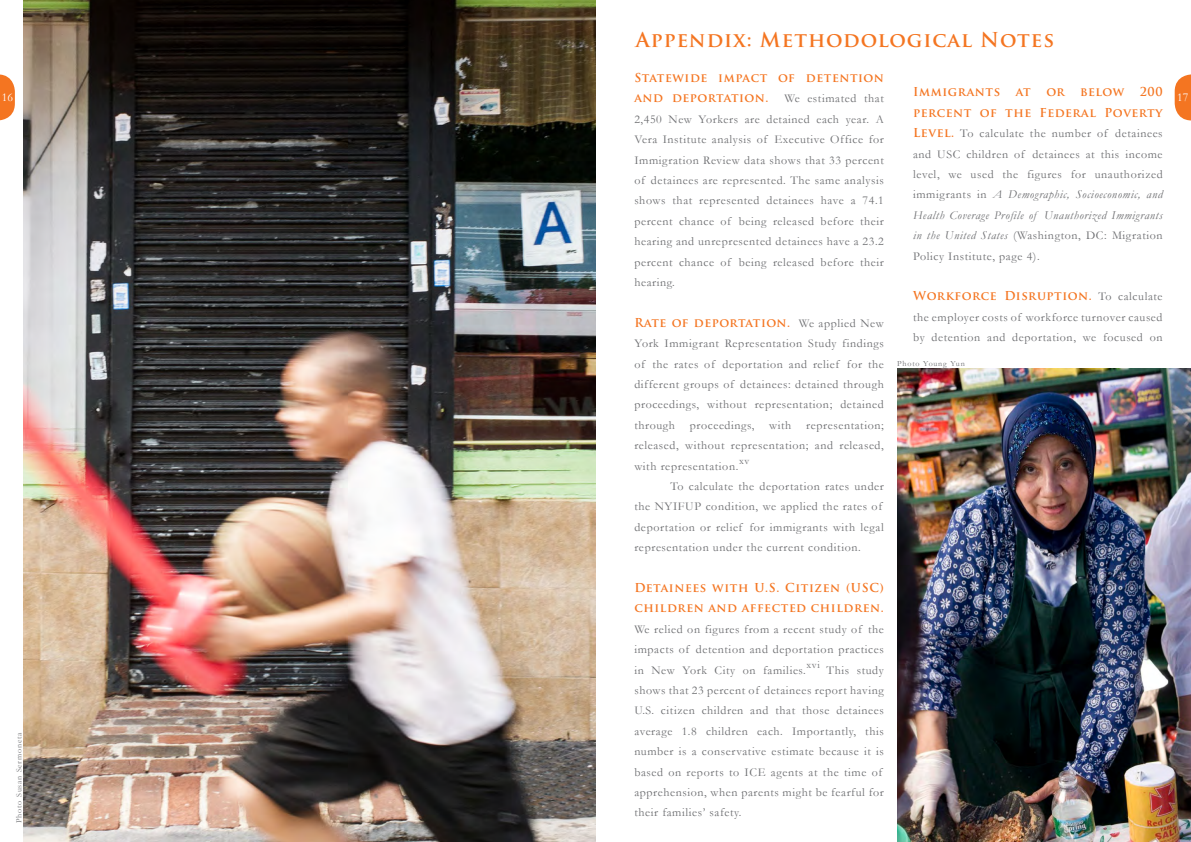
<style>
.page{position:relative;width:1191px;height:842px;background:#fff}
.page>*{position:absolute;margin:0;border:0;box-sizing:border-box;transform-origin:0 0}
.t1{font:700 20px "Trajan Pro";letter-spacing:.05em;color:#f47521}
.t2{font:12px/20.4px "Garamond";letter-spacing:.05em;color:#6c6d70;text-align:justify}
.t3{font:700 12px/20.4px "Trajan Pro";letter-spacing:.05em;color:#f47521}
.t4{font:12px "Garamond";color:#fff}
.t5{font:10.5px "Garamond";color:#6c6d70}
.t6{font:8px "Garamond";letter-spacing:.1em;color:#6c6d70}
.s1{font-family:"Trajan Pro";font-weight:700;color:#f47521}
.s2{font-style:italic}
</style>
<div class="page">
<svg style="left:1174px;top:74px;width:17px;height:46px"></svg>
<svg style="left:0;top:74px;width:15px;height:46px"></svg>
<img style="left:23px;top:0;width:572px;height:842px">
<img style="left:897px;top:369px;width:294px;height:473px">
<p class="t1" style="left:636px;top:27px;width:420px">Appendix: Methodological Notes</p>
<p class="t3" style="left:634px;top:68px;width:251px">Statewide impact of detention and deportation.</p>
<p class="t2" style="left:913px;top:82px;width:251px;text-indent:227px"><span class="s1">200 percent of the Federal Poverty Level.</span> To calculate the number of detainees and USC children of detainees at this income level, we used the figures for unauthorized immigrants in <span class="s2">A Demographic, Socioeconomic, and Health Coverage Profile of Unauthorized Immigrants in the United States</span> (Washington, DC: Migration Policy Institute, page 4).</p>
<p class="t2" style="left:913px;top:286px;width:251px"><span class="s1">Workforce Disruption.</span> To calculate the employer costs of workforce turnover caused by detention and deportation, we focused on</p>
<p class="t6" style="left:897px;top:358px;width:69px">Photo Young Yun</p>
<p class="t3" style="left:913px;top:82px;width:89px">Immigrants</p>
<p class="t3" style="left:1015px;top:82px;width:16px">at</p>
<p class="t3" style="left:1046px;top:82px;width:20px">or</p>
<p class="t3" style="left:1080px;top:82px;width:46px">below</p>
<p class="t4" style="left:2px;top:90px;width:13px">16</p>
<p class="t4" style="left:1177px;top:90px;width:13px">17</p>
<p class="t2" style="left:634px;top:88px;width:251px;text-indent:150px">We estimated that 2,450 New Yorkers are detained each year. A Vera Institute analysis of Executive Office for Immigration Review data shows that 33 percent of detainees are represented. The same analysis shows that represented detainees have a 74.1 percent chance of being released before their hearing and unrepresented detainees have a 23.2 percent chance of being released before their hearing.</p>
<p class="t2" style="left:634px;top:313px;width:251px"><span class="s1">Rate of deportation.</span> We applied New York Immigrant Representation Study findings of the rates of deportation and relief for the different groups of detainees: detained through proceedings, without representation; detained through proceedings, with representation; released, without representation; and released, with representation.</p>
<p class="t5" style="left:739px;top:454px;width:12px">xv</p>
<p class="t2" style="left:634px;top:476px;width:251px;text-align:left;text-indent:36px">To calculate the deportation rates under the NYIFUP condition, we applied the rates of deportation or relief for immigrants with legal representation under the current condition.</p>
<p class="t2" style="left:634px;top:578px;width:251px"><span class="s1">Detainees with U.S. Citizen (USC) children and affected children.<br></span>We relied on figures from a recent study of the impacts of detention and deportation practices in New York City on families.</p>
<p class="t5" style="left:806px;top:658px;width:15px">xvi</p>
<p class="t2" style="left:634px;top:659px;width:251px;text-align:left;text-indent:192px">This study shows that 23 percent of detainees report having U.S. citizen children and that those detainees average 1.8 children each. Importantly, this number is a conservative estimate because it is based on reports to ICE agents at the time of apprehension, when parents might be fearful for their families’ safety.</p>
<p class="t6" style="left:14px;top:823px;width:92px;rotate:-90deg">Photo Susan Sermoneta</p>
</div>
